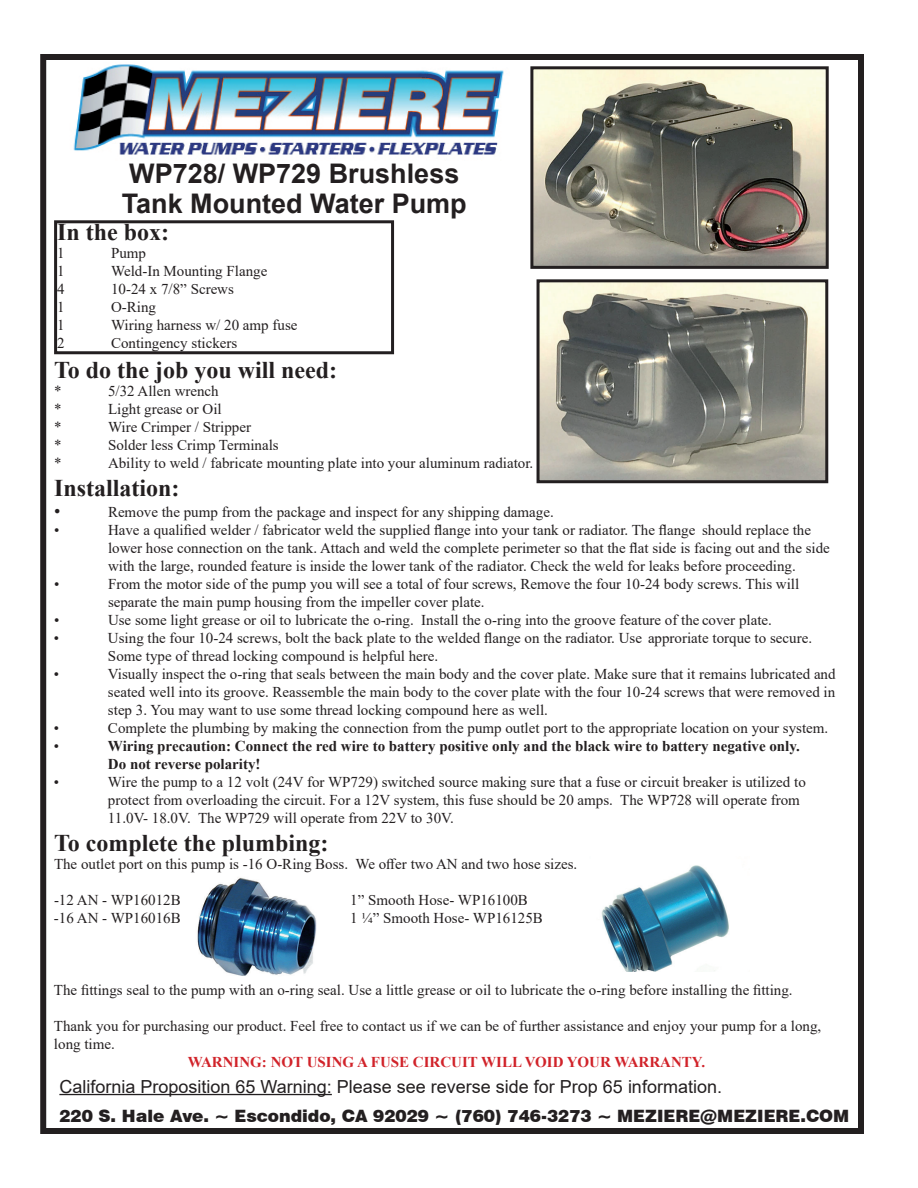
<style>
.page{position:relative;width:918px;height:1188px;background:#fff}
.page>*{position:absolute;margin:0;border:0;box-sizing:border-box;transform-origin:0 0}
.t1{font:700 27px/30px "Arial";color:#231f20}
.t2{font:700 24px "Times New Roman";color:#231f20}
.t3{font:18px "Arial";color:#231f20}
.t4{font:18px "Times New Roman";color:#231f20}
.t5{font:900 16.95px "Swiss 721 BT";color:#231f20}
.t6{font:15px/18px "Times New Roman";color:#231f20}
.t7{font:700 15px/18px "Times New Roman";color:#231f20}
.t8{font:700 15px "Times New Roman";color:#d1232a}
</style>
<div class="page">
<div style="left:40px;top:54px;width:824px;height:1080px;border:6px solid #231f20"></div>
<img style="left:73px;top:64px;width:431px;height:91px">
<img style="left:197px;top:877px;width:120px;height:99px">
<img style="left:601px;top:865px;width:128px;height:106px">
<img style="left:534px;top:70px;width:291px;height:195px">
<div style="left:530px;top:66px;width:299px;height:203px;border:3px solid #231f20"></div>
<img style="left:541px;top:283px;width:283px;height:196px">
<div style="left:537px;top:279px;width:291px;height:204px;border:3px solid #231f20"></div>
<div style="left:54px;top:220px;width:340px;height:134px;border:3px solid #231f20"></div>
<hr style="left:59px;top:1094px;width:273px;height:1px;background:#231f20">
<h1 class="t1" style="left:122px;top:159px;width:346px">WP728/ WP729 Brushless<br>Tank Mounted Water Pump</h1>
<h2 class="t2" style="left:57px;top:214px;width:114px">In the box:</h2>
<p class="t6" style="left:57px;top:243px;width:9px">1</p>
<p class="t6" style="left:111px;top:243px;width:37px">Pump</p>
<p class="t6" style="left:57px;top:261px;width:9px">1</p>
<p class="t6" style="left:111px;top:261px;width:158px">Weld-In Mounting Flange</p>
<p class="t6" style="left:57px;top:279px;width:9px">4</p>
<p class="t6" style="left:111px;top:279px;width:124px">10-24 x 7/8” Screws</p>
<p class="t6" style="left:57px;top:297px;width:9px">1</p>
<p class="t6" style="left:111px;top:297px;width:46px">O-Ring</p>
<p class="t6" style="left:57px;top:315px;width:9px">1</p>
<p class="t6" style="left:111px;top:315px;width:188px">Wiring harness w/ 20 amp fuse</p>
<p class="t6" style="left:57px;top:333px;width:9px">2</p>
<p class="t6" style="left:111px;top:333px;width:128px">Contingency stickers</p>
<h2 class="t2" style="left:54px;top:353px;width:285px">To do the job you will need:</h2>
<p class="t6" style="left:54px;top:382px;width:9px">*</p>
<p class="t6" style="left:108px;top:382px;width:112px">5/32 Allen wrench</p>
<p class="t6" style="left:54px;top:400px;width:9px">*</p>
<p class="t6" style="left:108px;top:400px;width:115px">Light grease or Oil</p>
<p class="t6" style="left:54px;top:418px;width:9px">*</p>
<p class="t6" style="left:108px;top:418px;width:145px">Wire Crimper / Stripper</p>
<p class="t6" style="left:54px;top:436px;width:9px">*</p>
<p class="t6" style="left:108px;top:436px;width:172px">Solder less Crimp Terminals</p>
<p class="t6" style="left:54px;top:454px;width:9px">*</p>
<p class="t6" style="left:108px;top:454px;width:427px">Ability to weld / fabricate mounting plate into your aluminum radiator.</p>
<h2 class="t2" style="left:54px;top:470px;width:127px">Installation:</h2>
<p class="t4" style="left:54px;top:499px;width:8px">•</p>
<p class="t6" style="left:108px;top:503px;width:447px">Remove the pump from the package and inspect for any shipping damage.</p>
<p class="t6" style="left:54px;top:521px;width:7px">•</p>
<p class="t6" style="left:108px;top:521px;width:723px">Have a qualified welder / fabricator weld the supplied flange into your tank or radiator. The flange should replace the lower hose connection on the tank. Attach and weld the complete perimeter so that the flat side is facing out and the side with the large, rounded feature is inside the lower tank of the radiator. Check the weld for leaks before proceeding.</p>
<p class="t6" style="left:54px;top:575px;width:7px">•</p>
<p class="t6" style="left:108px;top:575px;width:693px">From the motor side of the pump you will see a total of four screws, Remove the four 10-24 body screws. This will separate the main pump housing from the impeller cover plate.</p>
<p class="t6" style="left:54px;top:611px;width:7px">•</p>
<p class="t6" style="left:108px;top:611px;width:665px">Use some light grease or oil to lubricate the o-ring. Install the o-ring into the groove feature of the cover plate.</p>
<p class="t6" style="left:54px;top:629px;width:7px">•</p>
<p class="t6" style="left:108px;top:629px;width:706px">Using the four 10-24 screws, bolt the back plate to the welded flange on the radiator. Use approriate torque to secure.<br>Some type of thread locking compound is helpful here.</p>
<p class="t6" style="left:54px;top:665px;width:7px">•</p>
<p class="t6" style="left:108px;top:665px;width:729px;text-align:justify">Visually inspect the o-ring that seals between the main body and the cover plate. Make sure that it remains lubricated and seated well into its groove. Reassemble the main body to the cover plate with the four 10-24 screws that were removed in step 3. You may want to use some thread locking compound here as well.</p>
<p class="t6" style="left:54px;top:719px;width:7px">•</p>
<p class="t6" style="left:108px;top:719px;width:722px">Complete the plumbing by making the connection from the pump outlet port to the appropriate location on your system.</p>
<p class="t6" style="left:54px;top:737px;width:7px">•</p>
<p class="t7" style="left:108px;top:737px;width:693px">Wiring precaution: Connect the red wire to battery positive only and the black wire to battery negative only.<br>Do not reverse polarity!</p>
<p class="t6" style="left:54px;top:773px;width:7px">•</p>
<p class="t6" style="left:108px;top:773px;width:699px">Wire the pump to a 12 volt (24V for WP729) switched source making sure that a fuse or circuit breaker is utilized to protect from overloading the circuit. For a 12V system, this fuse should be 20 amps. The WP728 will operate from<br>11.0V- 18.0V. The WP729 will operate from 22V to 30V.</p>
<h2 class="t2" style="left:54px;top:825px;width:276px">To complete the plumbing:</h2>
<p class="t6" style="left:54px;top:854px;width:525px">The outlet port on this pump is -16 O-Ring Boss. We offer two AN and two hose sizes.</p>
<p class="t6" style="left:54px;top:890px;width:128px">-12 AN - WP16012B</p>
<p class="t6" style="left:350px;top:890px;width:179px">1” Smooth Hose- WP16100B</p>
<p class="t6" style="left:54px;top:908px;width:128px">-16 AN - WP16016B</p>
<p class="t6" style="left:350px;top:908px;width:194px">1 ¼” Smooth Hose- WP16125B</p>
<p class="t6" style="left:54px;top:980px;width:740px">The fittings seal to the pump with an o-ring seal. Use a little grease or oil to lubricate the o-ring before installing the fitting.</p>
<p class="t6" style="left:54px;top:1016px;width:769px">Thank you for purchasing our product. Feel free to contact us if we can be of further assistance and enjoy your pump for a long, long time.</p>
<p class="t8" style="left:188px;top:1051px;width:519px">WARNING: NOT USING A FUSE CIRCUIT WILL VOID YOUR WARRANTY.</p>
<p class="t3" style="left:59px;top:1074px;width:664px">California Proposition 65 Warning: Please see reverse side for Prop 65 information.</p>
<p class="t5" style="left:59px;top:1106px;width:791px">220 S. Hale Ave. ~ Escondido, CA 92029 ~ (760) 746-3273 ~ MEZIERE@MEZIERE.COM</p>
</div>
